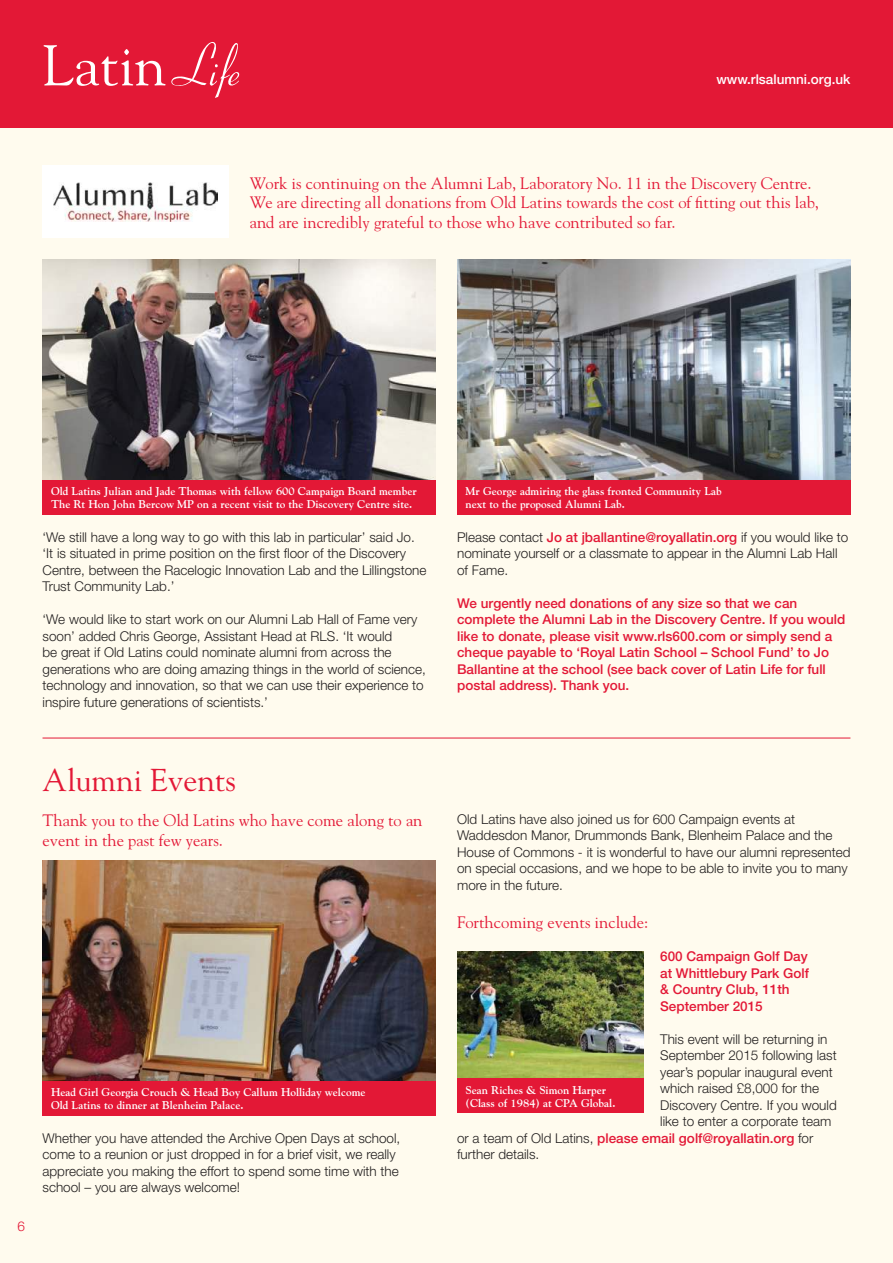
<style>
.page{position:relative;width:893px;height:1263px;background:#fffbee}
.page>*{position:absolute;margin:0;border:0;box-sizing:border-box;transform-origin:0 0}
.t1{font:57px "Goudy";color:#fff}
.t2{font:31.5px "Goudy";color:#e31836}
.t3{font:16.5px/19.8px "Goudy";color:#e31836}
.t4{font:300 13.5px/16.5px "Helvetica Neue";color:#221f1f}
.t5{font:500 13.5px/16.5px "Helvetica Neue";color:#e31836}
.t6{font:500 13.5px "Helvetica Neue";color:#fff}
.t7{font:300 13.5px "Helvetica Neue";color:#e31836}
.t8{font:700 11.25px/13.5px "Goudy";color:#fff}
.s1{font-family:"Cornet";font-size:61.5px}
.s2{font-weight:500;color:#e31836}
.s3{font-weight:300;color:#221f1f}
</style>
<div class="page">
<div style="left:0;top:0;width:893px;height:128px;background:#e31836"></div>
<div style="left:43px;top:166px;width:186px;height:72px;background:#fff"></div>
<img style="left:54px;top:182px;width:163px;height:40px">
<img style="left:457px;top:259px;width:393px;height:221px">
<img style="left:43px;top:259px;width:393px;height:221px">
<div style="left:457px;top:480px;width:393px;height:34px;background:#e31836"></div>
<div style="left:43px;top:480px;width:393px;height:34px;background:#e31836"></div>
<img style="left:43px;top:860px;width:393px;height:221px">
<div style="left:43px;top:1081px;width:393px;height:34px;background:#e31836"></div>
<img style="left:457px;top:951px;width:186px;height:128px">
<div style="left:457px;top:1079px;width:186px;height:34px;background:#e31836"></div>
<hr style="left:43px;top:738px;width:807px;height:1px;background:#e31836">
<h1 class="t1" style="left:43px;top:32px;width:207px">Latin <span class="s1">Life</span></h1>
<p class="t6" style="left:716px;top:74px;width:136px">www.rlsalumni.org.uk</p>
<p class="t3" style="left:250px;top:174px;width:571px">Work is continuing on the Alumni Lab, Laboratory No. 11 in the Discovery Centre.<br>We are directing all donations from Old Latins towards the cost of fitting out this lab, and are incredibly grateful to those who have contributed so far.</p>
<p class="t8" style="left:51px;top:485px;width:367px">Old Latins Julian and Jade Thomas with fellow 600 Campaign Board member<br>The Rt Hon John Bercow MP on a recent visit to the Discovery Centre site.</p>
<p class="t4" style="left:43px;top:530px;width:385px">‘We still have a long way to go with this lab in particular’ said Jo. ‘It is situated in prime position on the first floor of the Discovery Centre, between the Racelogic Innovation Lab and the Lillingstone Trust Community Lab.’</p>
<p class="t4" style="left:43px;top:612px;width:385px">‘We would like to start work on our Alumni Lab Hall of Fame very soon’ added Chris George, Assistant Head at RLS. ‘It would<br>be great if Old Latins could nominate alumni from across the generations who are doing amazing things in the world of science, technology and innovation, so that we can use their experience to inspire future generations of scientists.’</p>
<p class="t8" style="left:466px;top:485px;width:258px">Mr George admiring the glass fronted Community Lab next to the proposed Alumni Lab.</p>
<p class="t4" style="left:457px;top:530px;width:393px">Please contact <span class="s2">Jo at jballantine@royallatin.org</span> if you would like to nominate yourself or a classmate to appear in the Alumni Lab Hall of Fame.</p>
<p class="t5" style="left:457px;top:596px;width:390px">We urgently need donations of any size so that we can complete the Alumni Lab in the Discovery Centre. If you would like to donate, please visit www.rls600.com or simply send a cheque payable to ‘Royal Latin School – School Fund’ to Jo Ballantine at the school (see back cover of Latin Life for full postal address). Thank you.</p>
<p class="t7" style="left:18px;top:1220px;width:9px">6</p>
<h2 class="t2" style="left:43px;top:767px;width:195px">Alumni Events</h2>
<p class="t3" style="left:43px;top:811px;width:381px">Thank you to the Old Latins who have come along to an event in the past few years.</p>
<p class="t4" style="left:457px;top:811px;width:395px">Old Latins have also joined us for 600 Campaign events at Waddesdon Manor, Drummonds Bank, Blenheim Palace and the House of Commons - it is wonderful to have our alumni represented on special occasions, and we hope to be able to invite you to many more in the future.</p>
<p class="t3" style="left:457px;top:914px;width:193px">Forthcoming events include:</p>
<p class="t5" style="left:660px;top:949px;width:150px">600 Campaign Golf Day at Whittlebury Park Golf &amp; Country Club, 11th<br>September 2015</p>
<p class="t4" style="left:660px;top:1032px;width:169px">This event will be returning in</p>
<p class="t4" style="left:660px;top:1048px;width:178px">September 2015 following last</p>
<p class="t4" style="left:660px;top:1065px;width:174px">year’s popular inaugural event</p>
<p class="t4" style="left:660px;top:1081px;width:160px">which raised £8,000 for the</p>
<p class="t4" style="left:660px;top:1098px;width:178px">Discovery Centre. If you would</p>
<p class="t4" style="left:660px;top:1114px;width:173px">like to enter a corporate team</p>
<p class="t5" style="left:457px;top:1131px;width:358px"><span class="s3">or a team of Old Latins,</span> please email golf@royallatin.org <span class="s3">for</span></p>
<p class="t4" style="left:457px;top:1147px;width:84px">further details.</p>
<p class="t8" style="left:51px;top:1086px;width:316px">Head Girl Georgia Crouch &amp; Head Boy Callum Holliday welcome<br>Old Latins to dinner at Blenheim Palace.</p>
<p class="t8" style="left:466px;top:1084px;width:151px">Sean Riches &amp; Simon Harper (Class of 1984) at CPA Global.</p>
<p class="t4" style="left:43px;top:1131px;width:359px">Whether you have attended the Archive Open Days at school, come to a reunion or just dropped in for a brief visit, we really appreciate you making the effort to spend some time with the school – you are always welcome!</p>
</div>
